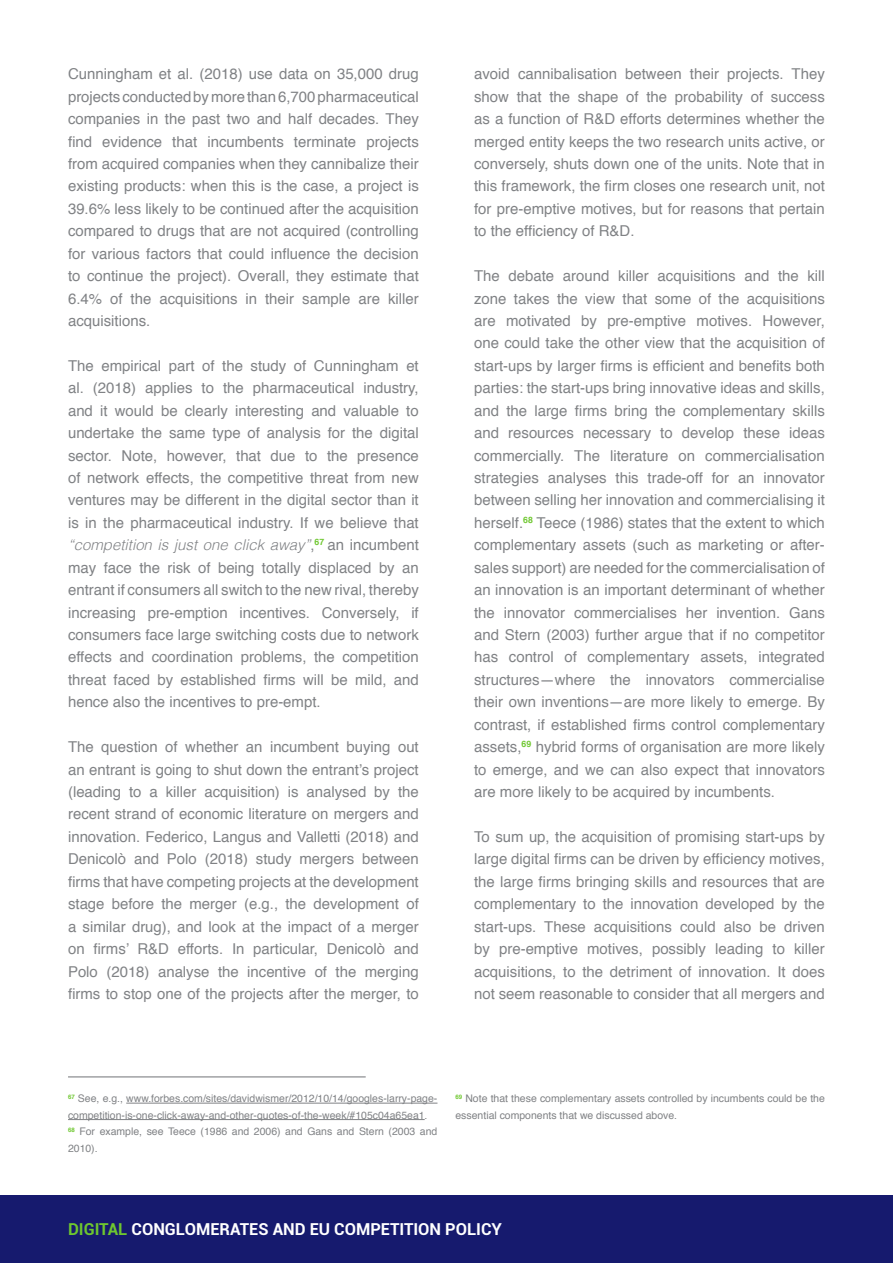
<style>
.page{position:relative;width:893px;height:1263px;background:#fff}
.page>*{position:absolute;margin:0;border:0;box-sizing:border-box;transform-origin:0 0}
.t1{font:700 16.5px "Roboto";color:#fff}
.t2{font:15px/22.5px "Helvetica";color:#808285;text-align:justify}
.t3{font:10.5px/16.5px "Helvetica";color:#808285}
.s1{font-weight:300;font-style:italic}
.s2{color:#6ec72f}
</style>
<div class="page">
<div style="left:0;top:1195px;width:893px;height:68px;background:#161a6e"></div>
<hr style="left:126px;top:1103px;width:311px;height:1px;background:#808285">
<hr style="left:68px;top:1119px;width:357px;height:1px;background:#808285">
<hr style="left:68px;top:1076px;width:298px;height:1px;background:#808285">
<p class="t2" style="left:68px;top:63px;width:352px">Cunningham et al. (2018) use data on 35,000 drug projects conducted by more than 6,700 pharmaceutical companies in the past two and half decades. They find evidence that incumbents terminate projects from acquired companies when they cannibalize their existing products: when this is the case, a project is 39.6% less likely to be continued after the acquisition compared to drugs that are not acquired (controlling for various factors that could influence the decision to continue the project). Overall, they estimate that 6.4% of the acquisitions in their sample are killer acquisitions.</p>
<p class="t2" style="left:68px;top:355px;width:352px">The empirical part of the study of Cunningham et al. (2018) applies to the pharmaceutical industry, and it would be clearly interesting and valuable to undertake the same type of analysis for the digital sector. Note, however, that due to the presence of network effects, the competitive threat from new ventures may be different in the digital sector than it is in the pharmaceutical industry. If we believe that <span class="s1">“competition is just one click away”</span>,<sup>67</sup> an incumbent may face the risk of being totally displaced by an entrant if consumers all switch to the new rival, thereby increasing pre-emption incentives. Conversely, if consumers face large switching costs due to network effects and coordination problems, the competition threat faced by established firms will be mild, and hence also the incentives to pre-empt.</p>
<p class="t2" style="left:68px;top:736px;width:352px">The question of whether an incumbent buying out an entrant is going to shut down the entrant’s project (leading to a killer acquisition) is analysed by the recent strand of economic literature on mergers and innovation. Federico, Langus and Valletti (2018) and Denicolò and Polo (2018) study mergers between firms that have competing projects at the development stage before the merger (e.g., the development of a similar drug), and look at the impact of a merger on firms’ R&amp;D efforts. In particular, Denicolò and Polo (2018) analyse the incentive of the merging firms to stop one of the projects after the merger, to</p>
<p class="t2" style="left:474px;top:63px;width:352px">avoid cannibalisation between their projects. They show that the shape of the probability of success as a function of R&amp;D efforts determines whether the merged entity keeps the two research units active, or conversely, shuts down one of the units. Note that in this framework, the firm closes one research unit, not for pre-emptive motives, but for reasons that pertain to the efficiency of R&amp;D.</p>
<p class="t2" style="left:474px;top:265px;width:352px">The debate around killer acquisitions and the kill zone takes the view that some of the acquisitions are motivated by pre-emptive motives. However, one could take the other view that the acquisition of start-ups by larger firms is efficient and benefits both parties: the start-ups bring innovative ideas and skills, and the large firms bring the complementary skills and resources necessary to develop these ideas commercially. The literature on commercialisation strategies analyses this trade-off for an innovator between selling her innovation and commercialising it herself.<sup>68</sup> Teece (1986) states that the extent to which complementary assets (such as marketing or after&shy;sales support) are needed for the commercialisation of an innovation is an important determinant of whether the innovator commercialises her invention. Gans and Stern (2003) further argue that if no competitor has control of complementary assets, integrated structures—where the innovators commercialise their own inventions—are more likely to emerge. By contrast, if established firms control complementary assets,<sup>69</sup> hybrid forms of organisation are more likely to emerge, and we can also expect that innovators are more likely to be acquired by incumbents.</p>
<p class="t2" style="left:474px;top:826px;width:352px">To sum up, the acquisition of promising start-ups by large digital firms can be driven by efficiency motives, the large firms bringing skills and resources that are complementary to the innovation developed by the start-ups. These acquisitions could also be driven by pre-emptive motives, possibly leading to killer acquisitions, to the detriment of innovation. It does not seem reasonable to consider that all mergers and</p>
<p class="t3" style="left:68px;top:1091px;width:371px"><sup>67</sup> See, e.g., www.forbes.com/sites/davidwismer/2012/10/14/googles-larry-page&shy;competition-is-one-click-away-and-other-quotes-of-the-week/#105c04a65ea1.<br><sup>68</sup> For example, see Teece (1986 and 2006) and Gans and Stern (2003 and 2010).</p>
<p class="t3" style="left:455px;top:1091px;width:371px"><sup>69</sup> Note that these complementary assets controlled by incumbents could be the essential components that we discussed above.</p>
<p class="t1" style="left:68px;top:1217px;width:435px"><span class="s2">DIGITAL</span> CONGLOMERATES AND EU COMPETITION POLICY</p>
</div>
